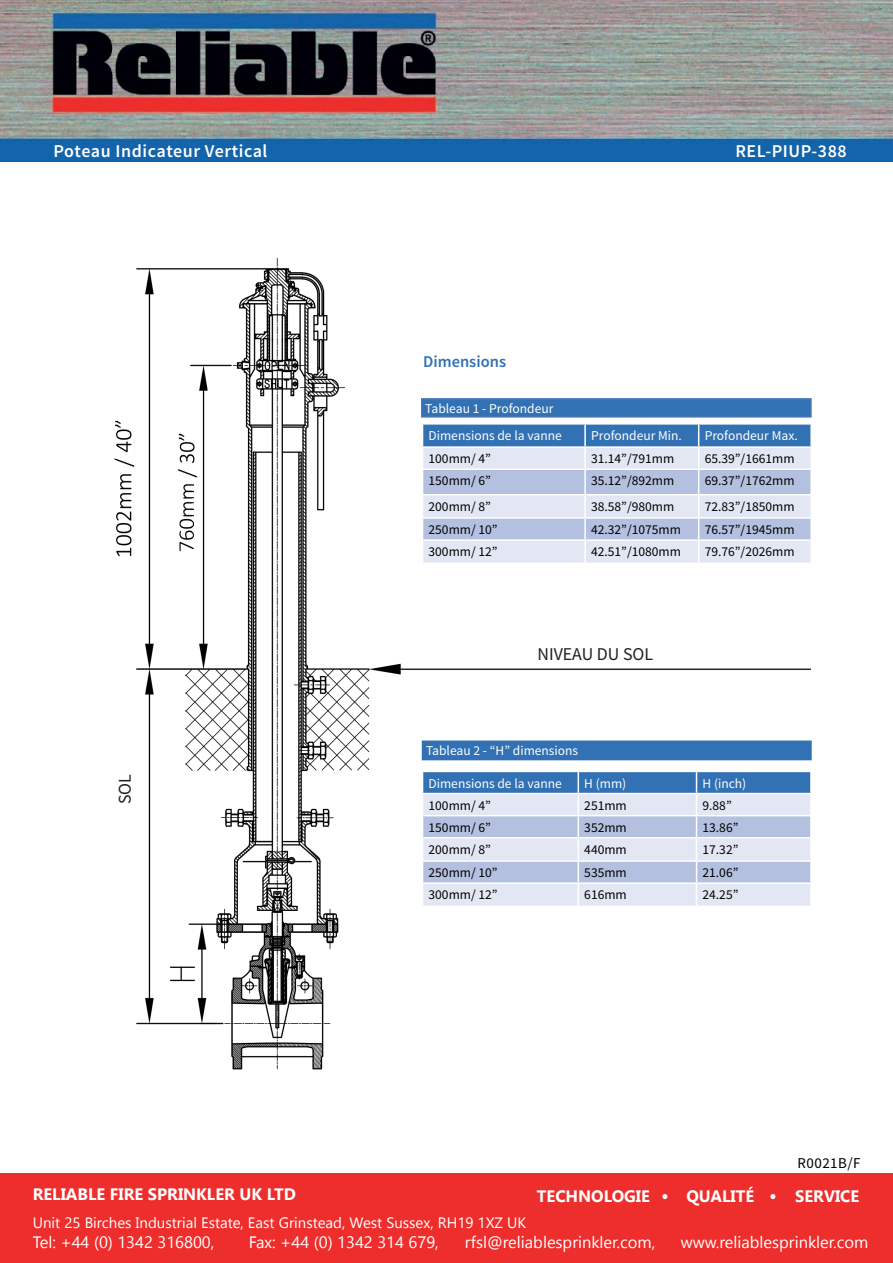
<style>
.page{position:relative;width:893px;height:1263px;background:#fff}
.page>*{position:absolute;margin:0;border:0;box-sizing:border-box;transform-origin:0 0}
.t1{font:600 18px "Source Sans Pro";letter-spacing:.03em;color:#fff}
.t2{font:18px "Myriad Pro";color:#fff}
.t3{font:18px "Source Sans Pro";color:#231f20}
.t4{font:16.5px "Nirmala UI";color:#fff}
.t5{font:700 16.5px "Nirmala UI";color:#fff}
.t6{font:600 16.5px "Source Sans Pro";color:#3271b3}
.t7{font:15px "Nirmala UI";color:#fff}
.t8{font:15px "Source Sans Pro";letter-spacing:.03em;color:#000}
.t9{font:13.5px "Source Sans Pro";color:#000}
.t10{font:13.5px "Source Sans Pro";color:#fff}
</style>
<div class="page">
<img style="left:0;top:0;width:892px;height:162px">
<div style="left:0;top:1173px;width:893px;height:90px;background:#ee2e2c"></div>
<svg style="left:662px;top:1194px;width:5px;height:5px"></svg>
<svg style="left:770px;top:1194px;width:5px;height:5px"></svg>
<img style="left:114px;top:257px;width:696px;height:813px">
<hr style="left:422px;top:423px;width:163px;height:2px;background:#fff">
<hr style="left:585px;top:423px;width:114px;height:2px;background:#fff">
<hr style="left:699px;top:423px;width:113px;height:2px;background:#fff">
<svg style="left:422px;top:424px;width:389px;height:139px;background:#bacae3"></svg>
<hr style="left:810px;top:541px;width:2px;height:22px;background:#fff">
<hr style="left:422px;top:563px;width:163px;height:1px;background:#fff">
<hr style="left:585px;top:563px;width:114px;height:1px;background:#fff">
<hr style="left:699px;top:563px;width:113px;height:1px;background:#fff">
<div style="left:422px;top:399px;width:389px;height:18px;background:#3271b3"></div>
<div style="left:421px;top:398px;width:391px;height:20px;border:2px solid #4a77b7"></div>
<hr style="left:422px;top:906px;width:156px;height:1px;background:#fff">
<hr style="left:578px;top:906px;width:118px;height:1px;background:#fff">
<hr style="left:696px;top:906px;width:116px;height:1px;background:#fff">
<svg style="left:422px;top:771px;width:389px;height:135px;background:#bccbe4"></svg>
<div style="left:423px;top:741px;width:388px;height:18px;background:#3271b3"></div>
<div style="left:422px;top:740px;width:390px;height:20px;border:2px solid #3271b3"></div>
<h1 class="t1" style="left:53px;top:140px;width:216px">Poteau Indicateur Vertical</h1>
<h1 class="t1" style="left:735px;top:140px;width:113px">REL-PIUP-388</h1>
<p class="t6" style="left:423px;top:351px;width:84px">Dimensions</p>
<p class="t10" style="left:425px;top:400px;width:130px">Tableau 1 - Profondeur</p>
<p class="t10" style="left:429px;top:427px;width:135px">Dimensions de la vanne</p>
<p class="t10" style="left:591px;top:427px;width:92px">Profondeur Min.</p>
<p class="t10" style="left:705px;top:427px;width:95px">Profondeur Max.</p>
<p class="t9" style="left:429px;top:450px;width:64px">100mm/ 4”</p>
<p class="t9" style="left:591px;top:450px;width:85px">31.14”/791mm</p>
<p class="t9" style="left:705px;top:450px;width:91px">65.39”/1661mm</p>
<p class="t9" style="left:429px;top:472px;width:64px">150mm/ 6”</p>
<p class="t9" style="left:591px;top:472px;width:85px">35.12”/892mm</p>
<p class="t9" style="left:705px;top:472px;width:91px">69.37”/1762mm</p>
<p class="t9" style="left:429px;top:498px;width:64px">200mm/ 8”</p>
<p class="t9" style="left:591px;top:498px;width:85px">38.58”/980mm</p>
<p class="t9" style="left:705px;top:498px;width:91px">72.83”/1850mm</p>
<p class="t9" style="left:429px;top:521px;width:71px">250mm/ 10”</p>
<p class="t9" style="left:591px;top:521px;width:91px">42.32”/1075mm</p>
<p class="t9" style="left:705px;top:521px;width:91px">76.57”/1945mm</p>
<p class="t9" style="left:429px;top:543px;width:71px">300mm/ 12”</p>
<p class="t9" style="left:591px;top:543px;width:91px">42.51”/1080mm</p>
<p class="t9" style="left:705px;top:543px;width:91px">79.76”/2026mm</p>
<p class="t3" style="left:537px;top:643px;width:117px">NIVEAU DU SOL</p>
<p class="t3" style="left:114px;top:804px;width:32px;rotate:-90deg">SOL</p>
<p class="t10" style="left:426px;top:743px;width:154px">Tableau 2 - “H” dimensions</p>
<p class="t10" style="left:429px;top:775px;width:135px">Dimensions de la vanne</p>
<p class="t10" style="left:584px;top:775px;width:44px">H (mm)</p>
<p class="t10" style="left:702px;top:775px;width:45px">H (inch)</p>
<p class="t9" style="left:429px;top:797px;width:64px">100mm/ 4”</p>
<p class="t9" style="left:584px;top:797px;width:44px">251mm</p>
<p class="t9" style="left:702px;top:797px;width:31px">9.88”</p>
<p class="t9" style="left:429px;top:819px;width:64px">150mm/ 6”</p>
<p class="t9" style="left:584px;top:819px;width:44px">352mm</p>
<p class="t9" style="left:702px;top:819px;width:37px">13.86”</p>
<p class="t9" style="left:429px;top:841px;width:64px">200mm/ 8”</p>
<p class="t9" style="left:584px;top:841px;width:44px">440mm</p>
<p class="t9" style="left:702px;top:841px;width:37px">17.32”</p>
<p class="t9" style="left:429px;top:864px;width:71px">250mm/ 10”</p>
<p class="t9" style="left:584px;top:864px;width:44px">535mm</p>
<p class="t9" style="left:702px;top:864px;width:37px">21.06”</p>
<p class="t9" style="left:429px;top:886px;width:71px">300mm/ 12”</p>
<p class="t9" style="left:584px;top:886px;width:44px">616mm</p>
<p class="t9" style="left:702px;top:886px;width:37px">24.25”</p>
<p class="t8" style="left:797px;top:1153px;width:64px">R0021B/F</p>
<p class="t5" style="left:33px;top:1182px;width:265px">RELIABLE FIRE SPRINKLER UK LTD</p>
<p class="t7" style="left:33px;top:1210px;width:495px">Unit 25 Birches Industrial Estate, East Grinstead, West Sussex, RH19 1XZ UK</p>
<h1 class="t2" style="left:53px;top:1206px;width:248px">RELIABLE FIRE SPRINKLER UK LTD</h1>
<p class="t5" style="left:537px;top:1183px;width:115px">TECHNOLOGIE</p>
<p class="t5" style="left:686px;top:1183px;width:69px">QUALITÉ</p>
<p class="t5" style="left:795px;top:1183px;width:66px">SERVICE</p>
<p class="t4" style="left:33px;top:1229px;width:183px">Tel: +44 (0) 1342 316800,</p>
<p class="t4" style="left:249px;top:1229px;width:192px">Fax: +44 (0) 1342 314 679,</p>
<p class="t4" style="left:465px;top:1229px;width:192px">rfsl@reliablesprinkler.com,</p>
<p class="t4" style="left:681px;top:1229px;width:189px">www.reliablesprinkler.com</p>
</div>
